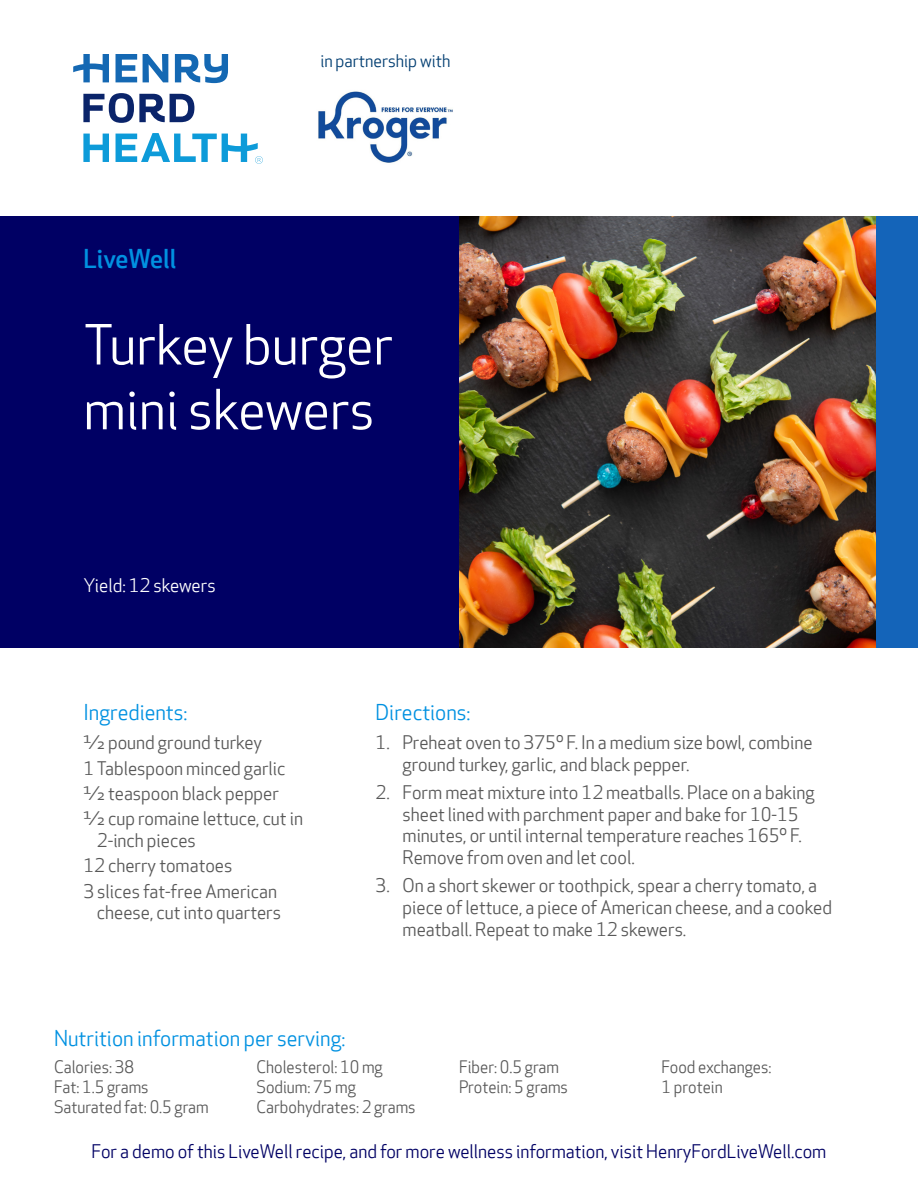
<style>
.page{position:relative;width:918px;height:1188px;background:#fff}
.page>*{position:absolute;margin:0;border:0;box-sizing:border-box;transform-origin:0 0}
.t1{font:54px "Apex New";color:#fff}
.t2{font:500 25.5px "Apex New";color:#0091e1}
.t3{font:21px "Apex New";color:#0091e1}
.t4{font:18px/21.6px "Apex New";color:#585858}
.t5{font:18px "Apex New";color:#000064}
.t6{font:18px "Apex New";color:#fff}
.t7{font:16.8px "Apex New";color:#003d71}
.t8{font:16.5px/19.8px "Apex New";color:#585858}
</style>
<div class="page">
<div style="left:0;top:216px;width:459px;height:432px;background:#000064"></div>
<img style="left:459px;top:216px;width:417px;height:432px">
<div style="left:876px;top:216px;width:42px;height:432px;background:#1464b9"></div>
<img style="left:318px;top:91px;width:135px;height:72px">
<svg style="left:83px;top:93px;width:111px;height:30px"></svg>
<svg style="left:73px;top:54px;width:155px;height:29px"></svg>
<svg style="left:83px;top:133px;width:180px;height:31px"></svg>
<p class="t2" style="left:83px;top:244px;width:94px">LiveWell</p>
<p class="t7" style="left:320px;top:51px;width:131px">in partnership with</p>
<p class="t1" style="left:83px;top:315px;width:311px">Turkey burger</p>
<p class="t1" style="left:83px;top:380px;width:292px">mini skewers</p>
<p class="t6" style="left:83px;top:575px;width:134px">Yield: 12 skewers</p>
<p class="t3" style="left:83px;top:701px;width:106px">Ingredients:</p>
<p class="t4" style="left:83px;top:733px;width:180px">½ pound ground turkey</p>
<p class="t4" style="left:83px;top:758px;width:204px">1 Tablespoon minced garlic</p>
<p class="t4" style="left:83px;top:783px;width:197px">½ teaspoon black pepper</p>
<p class="t4" style="left:97px;top:809px;width:208px;text-indent:-14px">½ cup romaine lettuce, cut in<br>2-inch pieces</p>
<p class="t4" style="left:83px;top:856px;width:150px">12 cherry tomatoes</p>
<p class="t4" style="left:83px;top:881px;width:199px;text-align:right">3 slices fat-free American cheese, cut into quarters</p>
<p class="t3" style="left:376px;top:701px;width:96px">Directions:</p>
<p class="t4" style="left:403px;top:733px;width:411px;text-indent:-27px">1. Preheat oven to 375º F. In a medium size bowl, combine ground turkey, garlic, and black pepper.</p>
<p class="t4" style="left:403px;top:783px;width:414px;text-indent:-27px">2. Form meat mixture into 12 meatballs. Place on a baking sheet lined with parchment paper and bake for 10-15 minutes, or until internal temperature reaches 165º F.<br>Remove from oven and let cool.</p>
<p class="t4" style="left:403px;top:876px;width:431px;text-indent:-27px">3. On a short skewer or toothpick, spear a cherry tomato, a piece of lettuce, a piece of American cheese, and a cooked meatball. Repeat to make 12 skewers.</p>
<p class="t3" style="left:54px;top:1027px;width:293px">Nutrition information per serving:</p>
<p class="t8" style="left:54px;top:1058px;width:82px">Calories: 38</p>
<p class="t8" style="left:54px;top:1078px;width:96px">Fat: 1.5 grams</p>
<p class="t8" style="left:54px;top:1098px;width:156px">Saturated fat: 0.5 gram</p>
<p class="t8" style="left:256px;top:1058px;width:128px">Cholesterol: 10 mg</p>
<p class="t8" style="left:256px;top:1078px;width:101px">Sodium: 75 mg</p>
<p class="t8" style="left:256px;top:1098px;width:161px">Carbohydrates: 2 grams</p>
<p class="t8" style="left:459px;top:1058px;width:102px">Fiber: 0.5 gram</p>
<p class="t8" style="left:459px;top:1078px;width:111px">Protein: 5 grams</p>
<p class="t8" style="left:662px;top:1058px;width:111px">Food exchanges:<br>1 protein</p>
<p class="t5" style="left:92px;top:1142px;width:736px">For a demo of this LiveWell recipe, and for more wellness information, visit HenryFordLiveWell.com</p>
</div>
